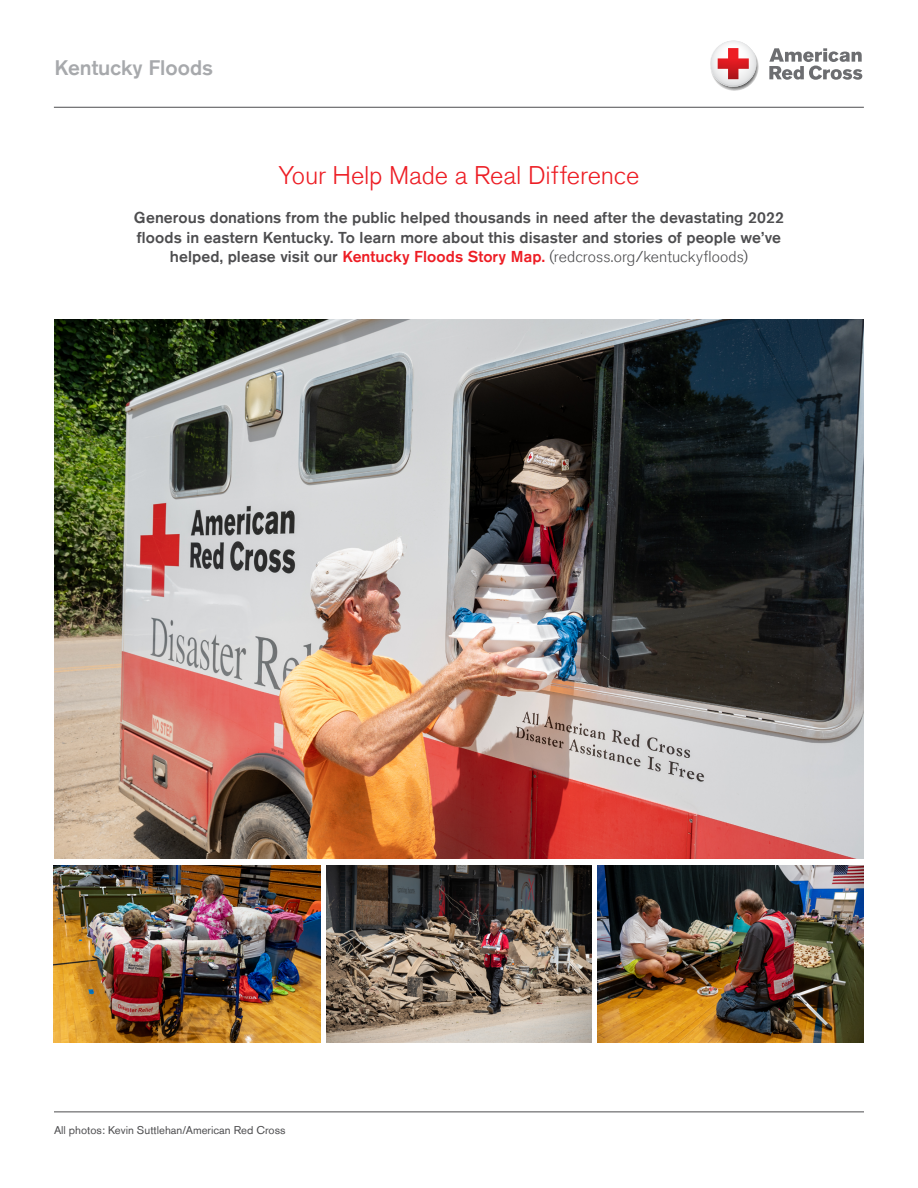
<style>
.page{position:relative;width:918px;height:1188px;background:#fff}
.page>*{position:absolute;margin:0;border:0;box-sizing:border-box;transform-origin:0 0}
.t1{font:300 25.5px "Akzidenz Grotesk Std";letter-spacing:-.005em;color:#ed1d24}
.t2{font:500 21px "Akzidenz Grotesk Std";color:#a7a9ac}
.t3{font:500 15.75px/19.5px "Akzidenz Grotesk Std";letter-spacing:.005em;color:#4d4d4f;text-align:center}
.t4{font:11.25px "Akzidenz Grotesk Std";color:#4d4d4f}
.s1{color:#ed1d24}
.s2{font-weight:300}
</style>
<div class="page">
<hr style="left:54px;top:107px;width:810px;height:1px;background:#4d4d4f">
<svg style="left:710px;top:40px;width:49px;height:51px"></svg>
<svg style="left:769px;top:48px;width:93px;height:32px"></svg>
<img style="left:54px;top:319px;width:810px;height:539px">
<img style="left:54px;top:865px;width:266px;height:177px">
<img style="left:598px;top:865px;width:266px;height:177px">
<img style="left:326px;top:865px;width:266px;height:177px">
<hr style="left:54px;top:1112px;width:810px;height:1px;background:#4d4d4f">
<h2 class="t2" style="left:55px;top:55px;width:160px">Kentucky Floods</h2>
<h1 class="t1" style="left:278px;top:161px;width:362px">Your Help Made a Real Difference</h1>
<p class="t3" style="left:134px;top:208px;width:651px">Generous donations from the public helped thousands in need after the devastating 2022 floods in eastern Kentucky. To learn more about this disaster and stories of people we’ve helped, please visit our <span class="s1">Kentucky Floods Story Map.</span> <span class="s2">(redcross.org/kentuckyfloods)</span></p>
<p class="t4" style="left:54px;top:1123px;width:233px">All photos: Kevin Suttlehan/American Red Cross</p>
</div>
